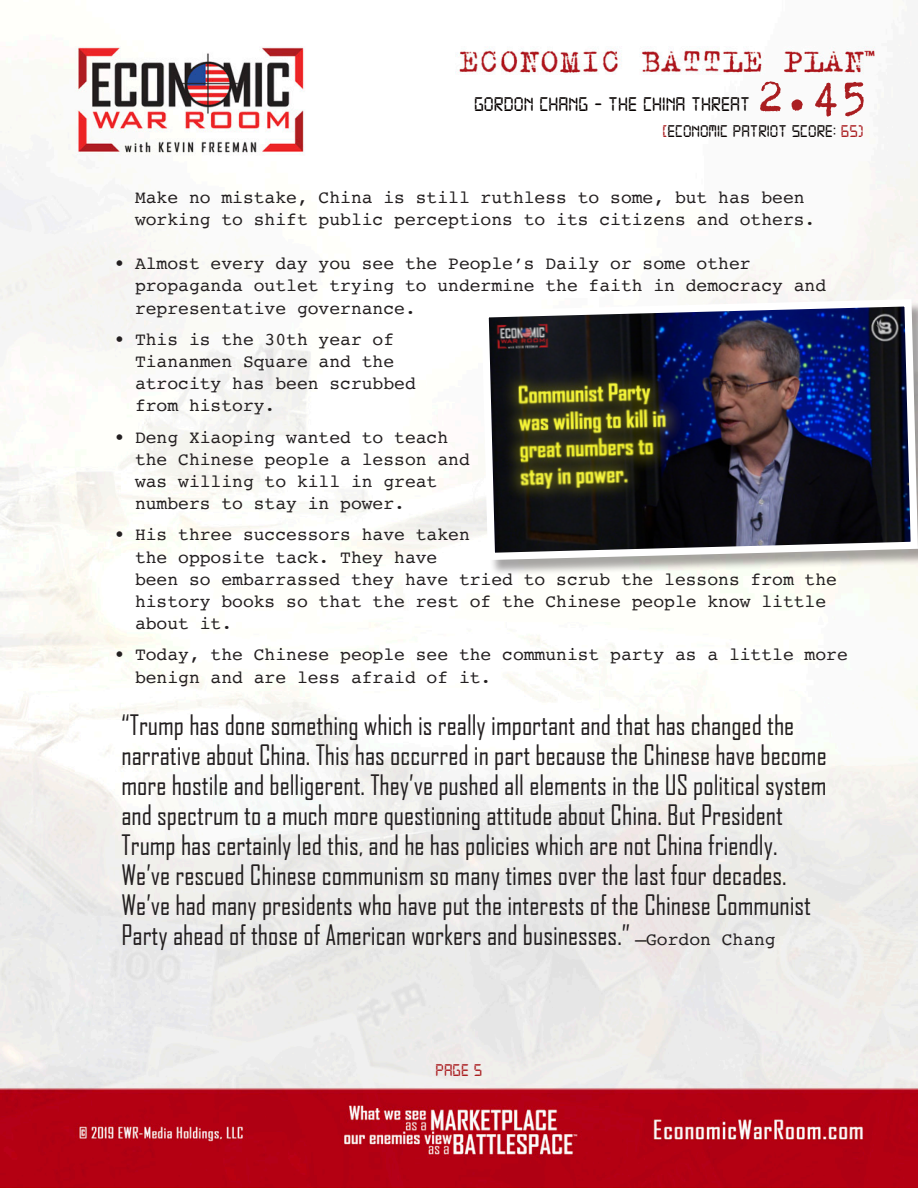
<style>
.page{position:relative;width:918px;height:1188px;background:#fff}
.page>*{position:absolute;margin:0;border:0;box-sizing:border-box;transform-origin:0 0}
.t1{font:51px "Trixie";color:#aa1e21}
.Inset_Quote{font:27px/30px "Agency FB";color:#231f20}
.t2{font:21px "Digital 7";color:#080302}
.Main_Body{font:18px/22.2px "Courier";color:#231f20}
.t3{font:18px "Digital 7";color:#080302}
.t4{font:18px "Digital 7";color:#aa1e21}
.s1{color:#aa1e21}
.s2{font-family:"Courier";font-size:18px}
</style>
<div class="page">
<img style="left:0;top:35px;width:918px;height:1153px">
<div style="left:484px;top:301px;width:434px;height:275px;background:#231f20;opacity:.4"></div>
<img style="left:478px;top:295px;width:440px;height:269px">
<h1 class="t1" style="left:756px;top:62px;width:114px">2.45</h1>
<p class="t3" style="left:662px;top:123px;width:203px"><span class="s1">[</span>ECONOMIC PATRIOT SCORE: <span class="s1">65)</span></p>
<p class="t2" style="left:474px;top:95px;width:278px">GORDON CHANG - THE CHINA THREAT</p>
<p class="Main_Body" style="left:135px;top:185px;width:682px">Make no mistake, China is still ruthless to some, but has been working to shift public perceptions to its citizens and others.</p>
<p class="Main_Body" style="left:135px;top:252px;width:693px;text-indent:-21px">• Almost every day you see the People’s Daily or some other propaganda outlet trying to undermine the faith in democracy and representative governance.</p>
<p class="Main_Body" style="left:135px;top:328px;width:282px;text-indent:-21px">• This is the 30th year of<br>Tiananmen Square and the atrocity has been scrubbed from history.</p>
<p class="Main_Body" style="left:135px;top:425px;width:336px;text-indent:-21px">• Deng Xiaoping wanted to teach the Chinese people a lesson and was willing to kill in great numbers to stay in power.</p>
<p class="Main_Body" style="left:135px;top:523px;width:703px;text-indent:-21px">• His three successors have taken<br>the opposite tack. They have<br>been so embarrassed they have tried to scrub the lessons from the history books so that the rest of the Chinese people know little about it.</p>
<p class="Main_Body" style="left:135px;top:643px;width:714px;text-indent:-21px">• Today, the Chinese people see the communist party as a little more benign and are less afraid of it.</p>
<p class="Inset_Quote" style="left:122px;top:709px;width:707px">“Trump has done something which is really important and that has changed the narrative about China. This has occurred in part because the Chinese have become more hostile and belligerent. They’ve pushed all elements in the US political system and spectrum to a much more questioning attitude about China. But President Trump has certainly led this, and he has policies which are not China friendly.<br>We’ve rescued Chinese communism so many times over the last four decades.<br>We’ve had many presidents who have put the interests of the Chinese Communist Party ahead of those of American workers and businesses.” <span class="s2">–Gordon Chang</span></p>
<p class="t4" style="left:436px;top:1062px;width:48px">PAGE 5</p>
</div>
